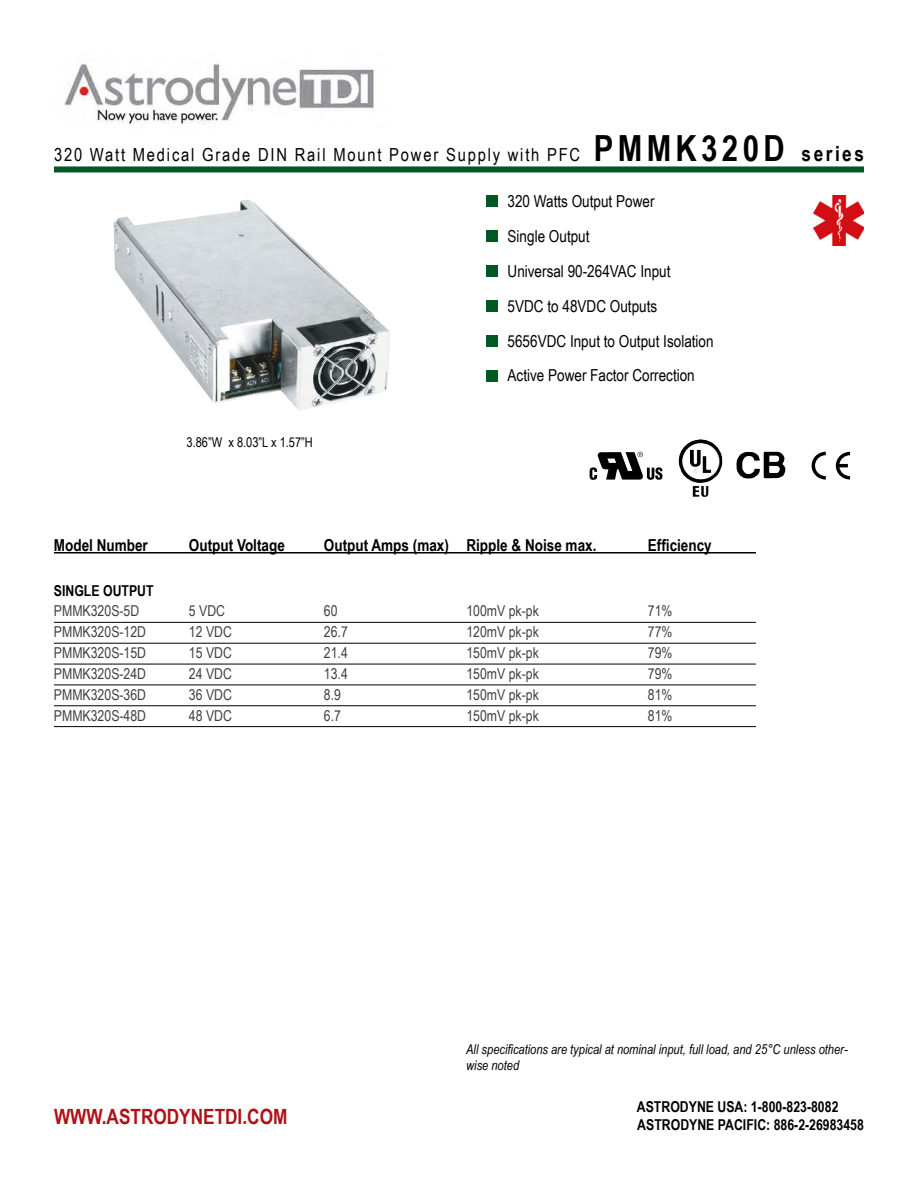
<style>
.page{position:relative;width:918px;height:1188px;background:#fff}
.page>*{position:absolute;margin:0;border:0;box-sizing:border-box;transform-origin:0 0}
.t1{font:700 21px "Arial Narrow";color:#b01116}
.t2{font:18px "Arial Narrow";letter-spacing:.1em;color:#000}
.t3{font:16.5px/34.8px "Arial Narrow";color:#000}
.t4{font:700 16.5px "Arial Narrow";color:#000}
.t5{font:15px "Arial Narrow";color:#404042}
.t6{font:700 15px/18px "Arial Narrow";color:#000}
.t7{font:italic 13.5px/16.2px "Arial Narrow";color:#000}
.t8{font:13.5px "Arial Narrow";color:#000}
.s1{font-weight:700;font-size:36px}
.s2{font-weight:700;font-size:21px}
</style>
<div class="page">
<div style="left:54px;top:166px;width:810px;height:6px;background:#005825"></div>
<img style="left:64px;top:62px;width:311px;height:62px">
<svg style="left:590px;top:452px;width:72px;height:28px"></svg>
<svg style="left:812px;top:452px;width:14px;height:28px"></svg>
<svg style="left:836px;top:452px;width:14px;height:28px"></svg>
<svg style="left:736px;top:452px;width:49px;height:26px"></svg>
<div style="left:486px;top:195px;width:12px;height:12px;background:#005825"></div>
<div style="left:486px;top:230px;width:12px;height:12px;background:#005825"></div>
<div style="left:486px;top:265px;width:12px;height:12px;background:#005825"></div>
<div style="left:486px;top:300px;width:12px;height:12px;background:#005825"></div>
<div style="left:486px;top:335px;width:12px;height:12px;background:#005825"></div>
<div style="left:486px;top:370px;width:12px;height:12px;background:#005825"></div>
<hr style="left:54px;top:552px;width:702px;height:2px;background:#000">
<hr style="left:54px;top:622px;width:702px;height:1px;background:#000">
<hr style="left:54px;top:643px;width:702px;height:1px;background:#000">
<hr style="left:54px;top:664px;width:702px;height:1px;background:#000">
<hr style="left:54px;top:685px;width:702px;height:1px;background:#000">
<hr style="left:54px;top:705px;width:702px;height:1px;background:#000">
<hr style="left:54px;top:726px;width:702px;height:1px;background:#000">
<img style="left:113px;top:199px;width:277px;height:212px">
<img style="left:813px;top:195px;width:51px;height:51px">
<img style="left:679px;top:439px;width:43px;height:58px">
<p class="t2" style="left:54px;top:148px;width:811px">320 Watt Medical Grade DIN Rail Mount Power Supply with PFC <span class="s1">PMMK320D</span> <span class="s2">series</span></p>
<p class="t8" style="left:187px;top:437px;width:128px">3.86”W x 8.03”L x 1.57”H</p>
<p class="t3" style="left:508px;top:186px;width:208px">320 Watts Output Power<br>Single Output<br>Universal 90-264VAC Input<br>5VDC to 48VDC Outputs<br>5656VDC Input to Output Isolation<br>Active Power Factor Correction</p>
<p class="t4" style="left:54px;top:532px;width:95px">Model Number</p>
<p class="t4" style="left:189px;top:532px;width:97px">Output Voltage</p>
<p class="t4" style="left:324px;top:532px;width:274px">Output Amps (max) Ripple &amp; Noise max.</p>
<p class="t4" style="left:648px;top:532px;width:65px">Ef昀椀ciency</p>
<p class="t6" style="left:54px;top:581px;width:101px">SINGLE OUTPUT</p>
<p class="t5" style="left:54px;top:605px;width:87px">PMMK320S-5D</p>
<p class="t5" style="left:189px;top:605px;width:38px">5 VDC</p>
<p class="t5" style="left:324px;top:605px;width:15px">60</p>
<p class="t5" style="left:466px;top:605px;width:74px">100mV pk-pk</p>
<p class="t5" style="left:648px;top:605px;width:26px">71%</p>
<p class="t5" style="left:54px;top:626px;width:94px">PMMK320S-12D</p>
<p class="t5" style="left:189px;top:626px;width:45px">12 VDC</p>
<p class="t5" style="left:324px;top:626px;width:25px">26.7</p>
<p class="t5" style="left:466px;top:626px;width:74px">120mV pk-pk</p>
<p class="t5" style="left:648px;top:626px;width:26px">77%</p>
<p class="t5" style="left:54px;top:647px;width:94px">PMMK320S-15D</p>
<p class="t5" style="left:189px;top:647px;width:45px">15 VDC</p>
<p class="t5" style="left:324px;top:647px;width:25px">21.4</p>
<p class="t5" style="left:466px;top:647px;width:74px">150mV pk-pk</p>
<p class="t5" style="left:648px;top:647px;width:26px">79%</p>
<p class="t5" style="left:54px;top:668px;width:94px">PMMK320S-24D</p>
<p class="t5" style="left:189px;top:668px;width:45px">24 VDC</p>
<p class="t5" style="left:324px;top:668px;width:25px">13.4</p>
<p class="t5" style="left:466px;top:668px;width:74px">150mV pk-pk</p>
<p class="t5" style="left:648px;top:668px;width:26px">79%</p>
<p class="t5" style="left:54px;top:689px;width:94px">PMMK320S-36D</p>
<p class="t5" style="left:189px;top:689px;width:45px">36 VDC</p>
<p class="t5" style="left:324px;top:689px;width:19px">8.9</p>
<p class="t5" style="left:466px;top:689px;width:74px">150mV pk-pk</p>
<p class="t5" style="left:648px;top:689px;width:26px">81%</p>
<p class="t5" style="left:54px;top:710px;width:94px">PMMK320S-48D</p>
<p class="t5" style="left:189px;top:710px;width:45px">48 VDC</p>
<p class="t5" style="left:324px;top:710px;width:19px">6.7</p>
<p class="t5" style="left:466px;top:710px;width:74px">150mV pk-pk</p>
<p class="t5" style="left:648px;top:710px;width:26px">81%</p>
<p class="t7" style="left:466px;top:1041px;width:382px">All speci昀椀cations are typical at nominal input, full load, and 25°C unless other&shy;wise noted</p>
<h1 class="t1" style="left:54px;top:1105px;width:235px">WWW.ASTRODYNETDI.COM</h1>
<p class="t6" style="left:637px;top:1098px;width:229px">ASTRODYNE USA: 1-800-823-8082<br>ASTRODYNE PACIFIC: 886-2-26983458</p>
</div>
